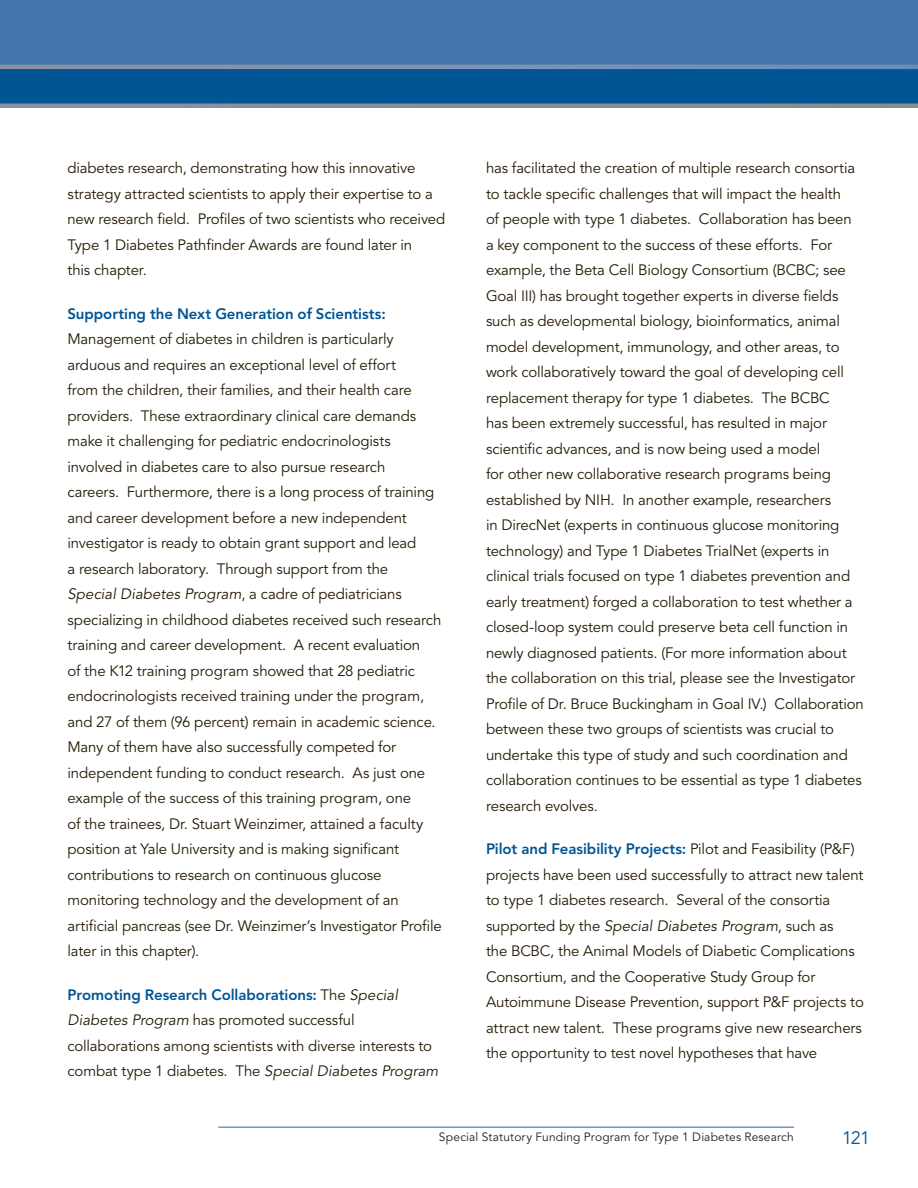
<style>
.page{position:relative;width:918px;height:1188px;background:#fff}
.page>*{position:absolute;margin:0;border:0;box-sizing:border-box;transform-origin:0 0}
.t1{font:18px "Avenir";color:#005595}
.K_Body_Copy{font:15px/25.5px "Avenir";letter-spacing:-.01em;color:#251a05}
.t2{font:12px "Avenir";letter-spacing:.015em;color:#231f20}
.s1{font-weight:800;color:#005595}
.s2{font-style:italic}
</style>
<div class="page">
<hr style="left:218px;top:1126px;width:576px;height:2px;background:#7393c1">
<div style="left:0;top:0;width:918px;height:108px;background:#4476ae"></div>
<div style="left:0;top:67px;width:918px;height:38px;background:#005595"></div>
<hr style="left:0;top:104px;width:918px;height:4px;background:#8a8e96">
<svg style="left:0;top:65px;width:918px;height:4px;background:#7c90b0"></svg>
<p class="K_Body_Copy" style="left:68px;top:156px;width:379px">diabetes research, demonstrating how this innovative strategy attracted scientists to apply their expertise to a new research field. Profiles of two scientists who received Type 1 Diabetes Pathfinder Awards are found later in<br>this chapter.</p>
<p class="K_Body_Copy" style="left:68px;top:301px;width:376px"><span class="s1">Supporting the Next Generation of Scientists:<br></span>Management of diabetes in children is particularly arduous and requires an exceptional level of effort<br>from the children, their families, and their health care providers. These extraordinary clinical care demands make it challenging for pediatric endocrinologists involved in diabetes care to also pursue research<br>careers. Furthermore, there is a long process of training and career development before a new independent investigator is ready to obtain grant support and lead<br>a research laboratory. Through support from the<br><span class="s2">Special Diabetes Program</span>, a cadre of pediatricians specializing in childhood diabetes received such research training and career development. A recent evaluation<br>of the K12 training program showed that 28 pediatric endocrinologists received training under the program, and 27 of them (96 percent) remain in academic science.<br>Many of them have also successfully competed for independent funding to conduct research. As just one example of the success of this training program, one<br>of the trainees, Dr. Stuart Weinzimer, attained a faculty position at Yale University and is making significant contributions to research on continuous glucose monitoring technology and the development of an artificial pancreas (see Dr. Weinzimer’s Investigator Profile later in this chapter).</p>
<p class="K_Body_Copy" style="left:68px;top:982px;width:372px"><span class="s1">Promoting Research Collaborations:</span> The <span class="s2">Special Diabetes Program</span> has promoted successful collaborations among scientists with diverse interests to combat type 1 diabetes. The <span class="s2">Special Diabetes Program</span></p>
<p class="K_Body_Copy" style="left:486px;top:156px;width:379px">has facilitated the creation of multiple research consortia to tackle specific challenges that will impact the health<br>of people with type 1 diabetes. Collaboration has been<br>a key component to the success of these efforts. For example, the Beta Cell Biology Consortium (BCBC; see Goal III) has brought together experts in diverse fields such as developmental biology, bioinformatics, animal model development, immunology, and other areas, to work collaboratively toward the goal of developing cell replacement therapy for type 1 diabetes. The BCBC<br>has been extremely successful, has resulted in major scientific advances, and is now being used a model<br>for other new collaborative research programs being established by NIH. In another example, researchers<br>in DirecNet (experts in continuous glucose monitoring technology) and Type 1 Diabetes TrialNet (experts in clinical trials focused on type 1 diabetes prevention and early treatment) forged a collaboration to test whether a closed-loop system could preserve beta cell function in newly diagnosed patients. (For more information about the collaboration on this trial, please see the Investigator Profile of Dr. Bruce Buckingham in Goal IV.) Collaboration between these two groups of scientists was crucial to undertake this type of study and such coordination and collaboration continues to be essential as type 1 diabetes research evolves.</p>
<p class="K_Body_Copy" style="left:486px;top:837px;width:379px"><span class="s1">Pilot and Feasibility Projects:</span> Pilot and Feasibility (P&amp;F) projects have been used successfully to attract new talent to type 1 diabetes research. Several of the consortia supported by the <span class="s2">Special Diabetes Program</span>, such as<br>the BCBC, the Animal Models of Diabetic Complications Consortium, and the Cooperative Study Group for Autoimmune Disease Prevention, support P&amp;F projects to attract new talent. These programs give new researchers the opportunity to test novel hypotheses that have</p>
<p class="t2" style="left:439px;top:1130px;width:357px">Special Statutory Funding Program for Type 1 Diabetes Research</p>
<p class="t1" style="left:842px;top:1127px;width:30px">121</p>
</div>
